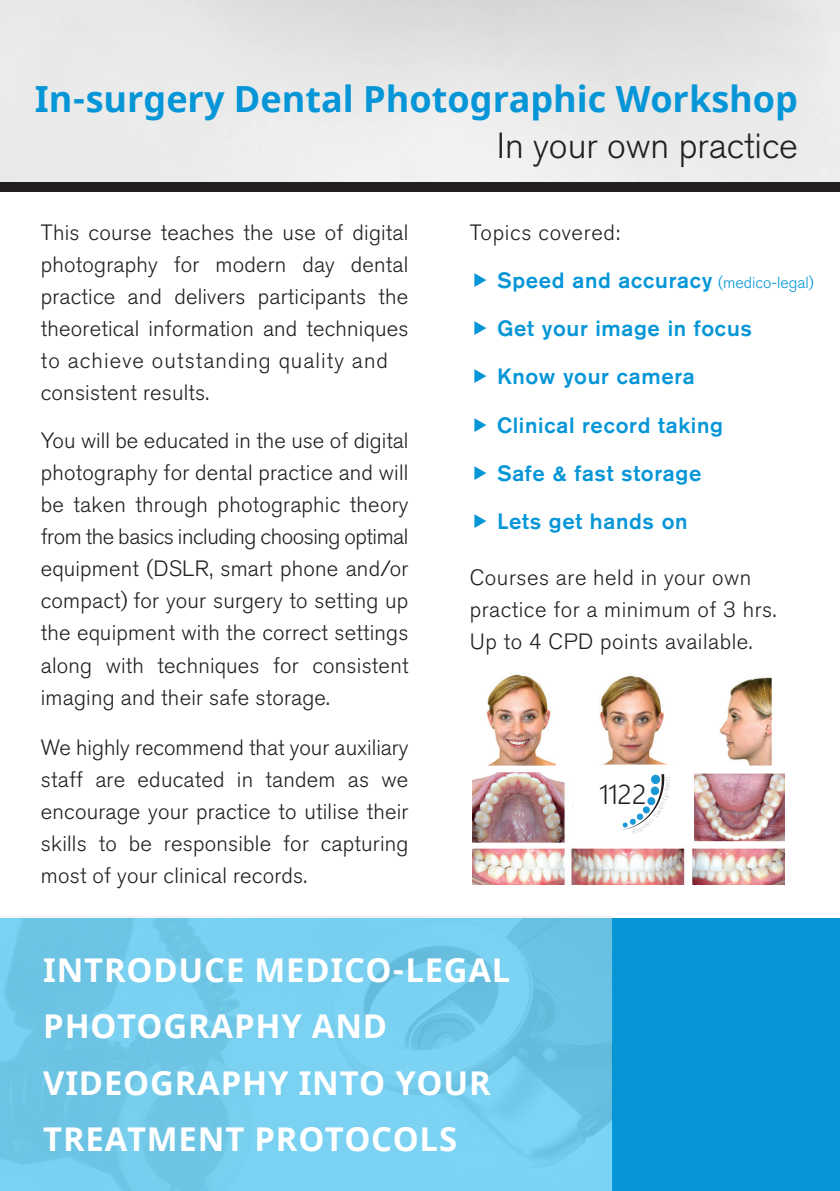
<style>
.page{position:relative;width:840px;height:1191px;background:#fff}
.page>*{position:absolute;margin:0;border:0;box-sizing:border-box;transform-origin:0 0}
.t1{font:700 36px "Noto Sans";color:#0696d7}
.t2{font:300 36px "Akzidenz Grotesk BQ";color:#231f20}
.t3{font:700 32.8px/56.4px "Noto Sans";letter-spacing:.025em;color:#fff}
.t4{font:300 27.2px "Nirmala UI";color:#231f20}
.t5{font:300 22px/32px "Akzidenz Grotesk BQ";letter-spacing:.01em;color:#231f20}
.t6{font:500 22px/48px "Akzidenz Grotesk BQ";letter-spacing:.03em;color:#0696d7}
.s1{font-weight:300;color:#231f20}
.s2{font-weight:300;font-size:16px}
</style>
<div class="page">
<div style="left:612px;top:918px;width:227px;height:273px;background:#0696d7"></div>
<img style="left:0;top:0;width:839px;height:183px">
<svg style="left:0;top:919px;width:612px;height:272px;fill:#78cfef"></svg>
<div style="left:0;top:183px;width:839px;height:9px;background:#231f20"></div>
<img style="left:472px;top:674px;width:312px;height:210px">
<div style="left:573px;top:765px;width:120px;height:79px;background:#fff"></div>
<svg style="left:621px;top:774px;width:44px;height:56px"></svg>
<h1 class="t1" style="left:35px;top:73px;width:764px">In-surgery Dental Photographic Workshop</h1>
<h1 class="t2" style="left:496px;top:125px;width:302px">In your own practice</h1>
<p class="t5" style="left:41px;top:217px;width:369px">This course teaches the use of digital photography for modern day dental practice and delivers participants the theoretical information and techniques to achieve outstanding quality and consistent results.</p>
<p class="t5" style="left:41px;top:425px;width:369px;text-align:justify">You will be educated in the use of digital photography for dental practice and will be taken through photographic theory from the basics including choosing optimal equipment (DSLR, smart phone and/or compact) for your surgery to setting up the equipment with the correct settings along with techniques for consistent imaging and their safe storage.</p>
<p class="t5" style="left:41px;top:731px;width:369px;text-align:justify">We highly recommend that your auxiliary staff are educated in tandem as we encourage your practice to utilise their skills to be responsible for capturing most of your clinical records.</p>
<p class="t6" style="left:496px;top:208px;width:318px;text-indent:-27px"><span class="s1">Topics covered:<br></span>Speed and accuracy <span class="s2">(medico-legal)<br></span>Get your image in focus<br>Know your camera<br>Clinical record taking<br>Safe &amp; fast storage<br>Lets get hands on</p>
<p class="t5" style="left:469px;top:561px;width:308px">Courses are held in your own practice for a minimum of 3 hrs.<br>Up to 4 CPD points available.</p>
<p class="t4" style="left:599px;top:772px;width:49px">1122</p>
<h2 class="t3" style="left:43px;top:942px;width:468px">INTRODUCE MEDICO-LEGAL<br>PHOTOGRAPHY AND<br>VIDEOGRAPHY INTO YOUR<br>TREATMENT PROTOCOLS</h2>
</div>
